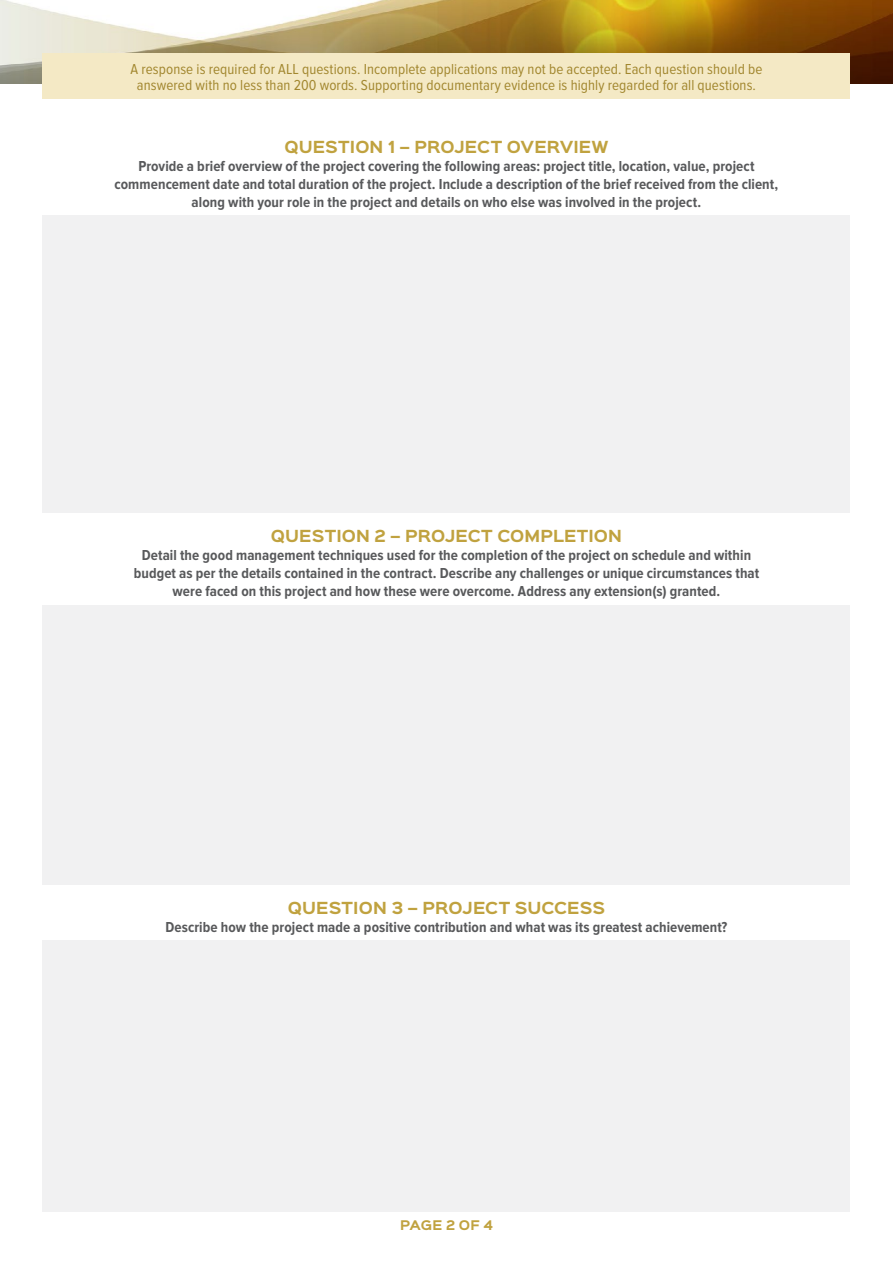
<style>
.page{position:relative;width:893px;height:1263px;background:#fff}
.page>*{position:absolute;margin:0;border:0;box-sizing:border-box;transform-origin:0 0}
.t1{font:700 15px/18px "Proxima Nova Cond";letter-spacing:.005em;color:#58595b;text-align:center}
.t2{font:15px/16.5px "Proxima Nova Cond";letter-spacing:.005em;color:#a2872f;text-align:center}
.t3{font:700 15px "Sinkin Sans 700";letter-spacing:.005em;color:#c0a23f}
.t4{font:700 12px "Sinkin Sans 700";letter-spacing:-.005em;color:#c0a23f}
</style>
<div class="page">
<img style="left:0;top:0;width:893px;height:83px">
<div style="left:43px;top:605px;width:807px;height:279px;background:#f1f1f2"></div>
<div style="left:43px;top:216px;width:807px;height:297px;background:#f1f1f2"></div>
<div style="left:43px;top:940px;width:807px;height:272px;background:#f1f1f2"></div>
<div style="left:43px;top:53px;width:807px;height:46px;background:#f4e9c5"></div>
<p class="t2" style="left:130px;top:61px;width:633px">A response is required for ALL questions. Incomplete applications may not be accepted. Each question should be answered with no less than 200 words. Supporting documentary evidence is highly regarded for all questions.</p>
<p class="t3" style="left:284px;top:139px;width:326px">QUESTION 1 – PROJECT OVERVIEW</p>
<p class="t1" style="left:115px;top:158px;width:665px">Provide a brief overview of the project covering the following areas: project title, location, value, project commencement date and total duration of the project. Include a description of the brief received from the client, along with your role in the project and details on who else was involved in the project.</p>
<p class="t3" style="left:271px;top:528px;width:353px">QUESTION 2 – PROJECT COMPLETION</p>
<p class="t1" style="left:134px;top:547px;width:627px">Detail the good management techniques used for the completion of the project on schedule and within budget as per the details contained in the contract. Describe any challenges or unique circumstances that were faced on this project and how these were overcome. Address any extension(s) granted.</p>
<p class="t3" style="left:288px;top:900px;width:319px">QUESTION 3 – PROJECT SUCCESS</p>
<p class="t1" style="left:165px;top:918px;width:563px">Describe how the project made a positive contribution and what was its greatest achievement?</p>
<p class="t4" style="left:400px;top:1219px;width:94px">PAGE 2 OF 4</p>
</div>
